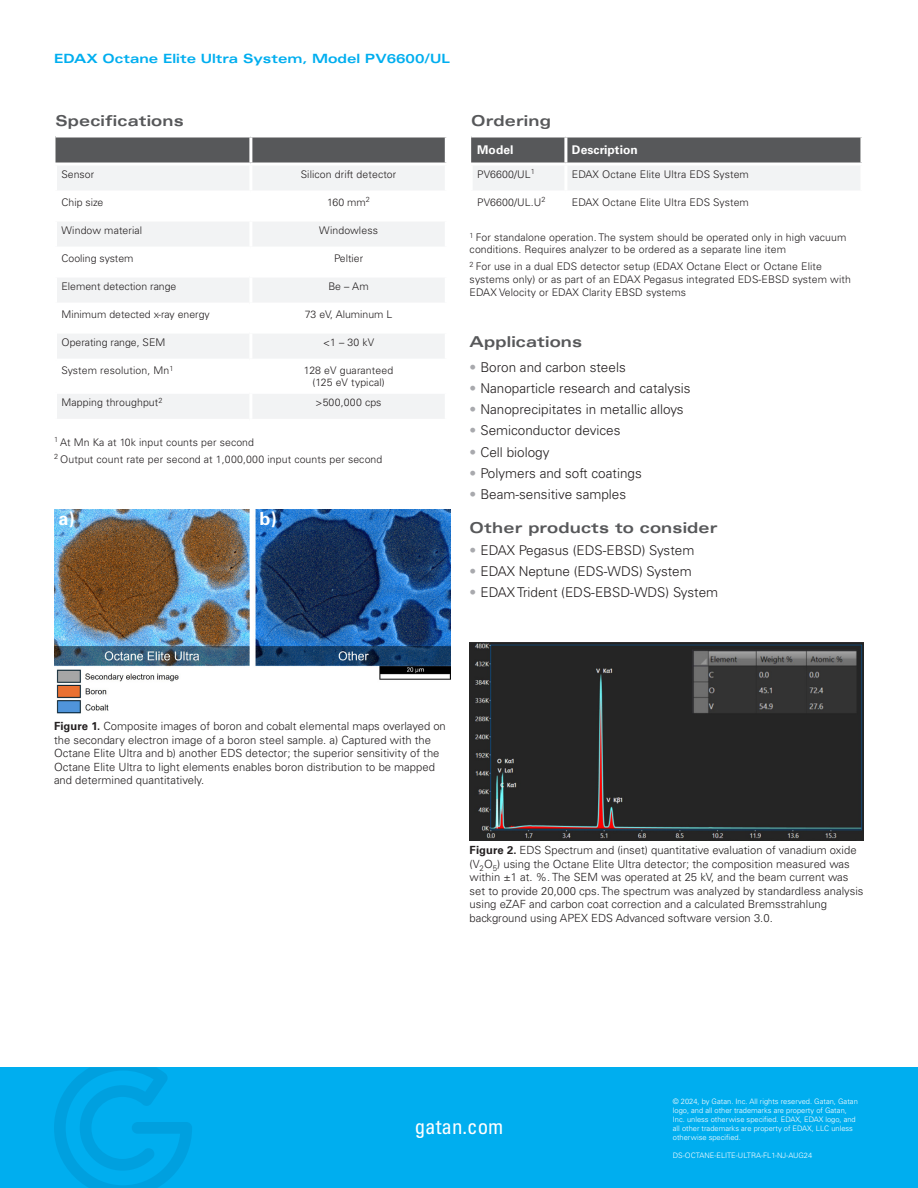
<style>
.page{position:relative;width:918px;height:1188px;background:#fff}
.page>*{position:absolute;margin:0;border:0;box-sizing:border-box;transform-origin:0 0}
.t1{font:condensed 21px "Univers LT Std";color:#fff}
.t2{font:700 18px "Univers LT Std";color:#fff}
.header2{font:700 expanded 15px "Univers LT Std";letter-spacing:.01em;color:#57585a}
.body_bullet{font:700 expanded 15px "Univers LT Std";letter-spacing:.01em;color:#57585a}
.t3{font:300 13.5px "Univers LT Std";color:#231f20}
.t4{font:700 expanded 12.75px "Univers LT Std";color:#00aeef}
.t5{font:700 12px "Univers LT Std";letter-spacing:.01em;color:#fff}
.t6{font:300 11.25px/13.5px "Univers LT Std";color:#231f20}
.ga-ds__data_body{font:300 10.5px/12.6px "Univers LT Std";letter-spacing:.01em;color:#231f20}
.t7{font:300 7.5px/9px "Univers LT Std";color:#fff}
.s1{color:#a8a9ad}
.s2{font-weight:700}
</style>
<div class="page">
<div style="left:0;top:1067px;width:918px;height:121px;background:#00aeef"></div>
<svg style="left:54px;top:1068px;width:138px;height:120px"></svg>
<div style="left:56px;top:138px;width:389px;height:25px;background:#57585a"></div>
<div style="left:57px;top:166px;width:388px;height:253px;background:#f2f3f4"></div>
<svg style="left:57px;top:194px;width:388px;height:197px"></svg>
<div style="left:251px;top:360px;width:195px;height:32px;background:#fff"></div>
<hr style="left:249px;top:137px;width:3px;height:26px;background:#fff">
<hr style="left:249px;top:166px;width:3px;height:25px;background:#fff">
<hr style="left:54px;top:191px;width:197px;height:3px;background:#fff">
<hr style="left:251px;top:191px;width:197px;height:3px;background:#fff">
<hr style="left:249px;top:194px;width:3px;height:25px;background:#fff">
<hr style="left:54px;top:219px;width:197px;height:3px;background:#fff">
<hr style="left:251px;top:219px;width:197px;height:3px;background:#fff">
<hr style="left:249px;top:222px;width:3px;height:25px;background:#fff">
<hr style="left:54px;top:247px;width:197px;height:3px;background:#fff">
<hr style="left:251px;top:247px;width:197px;height:3px;background:#fff">
<hr style="left:249px;top:250px;width:3px;height:25px;background:#fff">
<hr style="left:249px;top:275px;width:199px;height:3px;background:#fff">
<hr style="left:249px;top:278px;width:3px;height:25px;background:#fff">
<hr style="left:249px;top:303px;width:199px;height:3px;background:#fff">
<hr style="left:249px;top:306px;width:3px;height:25px;background:#fff">
<hr style="left:249px;top:331px;width:199px;height:3px;background:#fff">
<hr style="left:249px;top:334px;width:3px;height:25px;background:#fff">
<hr style="left:249px;top:359px;width:199px;height:3px;background:#fff">
<hr style="left:249px;top:362px;width:3px;height:29px;background:#fff">
<hr style="left:249px;top:391px;width:199px;height:3px;background:#fff">
<hr style="left:249px;top:394px;width:3px;height:25px;background:#fff">
<hr style="left:54px;top:275px;width:195px;height:3px;background:#fff">
<hr style="left:54px;top:303px;width:195px;height:3px;background:#fff">
<hr style="left:57px;top:331px;width:192px;height:3px;background:#fff">
<hr style="left:57px;top:359px;width:192px;height:3px;background:#fff">
<hr style="left:57px;top:391px;width:192px;height:3px;background:#fff">
<svg style="left:471px;top:138px;width:389px;height:52px"></svg>
<hr style="left:470px;top:163px;width:96px;height:3px;background:#fff">
<hr style="left:470px;top:166px;width:3px;height:25px;background:#fff">
<hr style="left:566px;top:163px;width:297px;height:3px;background:#fff">
<hr style="left:564px;top:166px;width:3px;height:25px;background:#fff">
<hr style="left:564px;top:137px;width:3px;height:26px;background:#fff">
<img style="left:54px;top:509px;width:396px;height:205px">
<img style="left:469px;top:643px;width:394px;height:198px">
<p class="t4" style="left:54px;top:51px;width:397px">EDAX Octane Elite Ultra System, Model PV6600/UL</p>
<p class="header2" style="left:56px;top:112px;width:130px">Specifications</p>
<p class="ga-ds__data_body" style="left:62px;top:168px;width:34px">Sensor</p>
<p class="ga-ds__data_body" style="left:301px;top:168px;width:97px">Silicon drift detector</p>
<p class="ga-ds__data_body" style="left:62px;top:196px;width:43px">Chip size</p>
<p class="ga-ds__data_body" style="left:327px;top:196px;width:44px">160 mm<sup>2</sup></p>
<p class="ga-ds__data_body" style="left:62px;top:224px;width:82px">Window material</p>
<p class="ga-ds__data_body" style="left:319px;top:224px;width:60px">Windowless</p>
<p class="ga-ds__data_body" style="left:62px;top:252px;width:74px">Cooling system</p>
<p class="ga-ds__data_body" style="left:334px;top:252px;width:31px">Peltier</p>
<p class="ga-ds__data_body" style="left:62px;top:280px;width:116px">Element detection range</p>
<p class="ga-ds__data_body" style="left:328px;top:280px;width:42px">Be – Am</p>
<p class="ga-ds__data_body" style="left:62px;top:308px;width:150px">Minimum detected x-ray energy</p>
<p class="ga-ds__data_body" style="left:305px;top:308px;width:89px">73 eV, Aluminum L</p>
<p class="ga-ds__data_body" style="left:62px;top:336px;width:105px">Operating range, SEM</p>
<p class="ga-ds__data_body" style="left:323px;top:336px;width:53px">&lt;1 – 30 kV</p>
<p class="ga-ds__data_body" style="left:62px;top:364px;width:114px">System resolution, Mn<sup>1</sup></p>
<p class="ga-ds__data_body" style="left:304px;top:364px;width:91px;text-align:center">128 eV guaranteed (125 eV typical)</p>
<p class="ga-ds__data_body" style="left:62px;top:396px;width:103px">Mapping throughput<sup>2</sup></p>
<p class="ga-ds__data_body" style="left:316px;top:396px;width:67px">&gt;500,000 cps</p>
<p class="ga-ds__data_body" style="left:54px;top:436px;width:202px"><sup>1</sup> At Mn Ka at 10k input counts per second</p>
<p class="ga-ds__data_body" style="left:54px;top:453px;width:330px"><sup>2</sup> Output count rate per second at 1,000,000 input counts per second</p>
<p class="t2" style="left:59px;top:508px;width:18px">a)</p>
<p class="t2" style="left:260px;top:508px;width:19px">b)</p>
<p class="header2" style="left:471px;top:112px;width:81px">Ordering</p>
<p class="t5" style="left:477px;top:142px;width:38px">Model</p>
<p class="t5" style="left:572px;top:142px;width:68px">Description</p>
<p class="ga-ds__data_body" style="left:477px;top:168px;width:59px">PV6600/UL<sup>1</sup></p>
<p class="ga-ds__data_body" style="left:572px;top:168px;width:179px">EDAX Octane Elite Ultra EDS System</p>
<p class="ga-ds__data_body" style="left:477px;top:196px;width:70px">PV6600/UL.U<sup>2</sup></p>
<p class="ga-ds__data_body" style="left:572px;top:196px;width:179px">EDAX Octane Elite Ultra EDS System</p>
<p class="ga-ds__data_body" style="left:470px;top:231px;width:378px"><sup>1</sup> For standalone operation. The system should be operated only in high vacuum conditions. Requires analyzer to be ordered as a separate line item</p>
<p class="ga-ds__data_body" style="left:470px;top:260px;width:383px"><sup>2</sup> For use in a dual EDS detector setup (EDAX Octane Elect or Octane Elite systems only) or as part of an EDAX Pegasus integrated EDS-EBSD system with<br>EDAX Velocity or EDAX Clarity EBSD systems</p>
<p class="body_bullet" style="left:470px;top:333px;width:114px">Applications</p>
<p class="t3" style="left:470px;top:359px;width:158px"><span class="s1">•</span> Boron and carbon steels</p>
<p class="t3" style="left:470px;top:380px;width:222px"><span class="s1">•</span> Nanoparticle research and catalysis</p>
<p class="t3" style="left:470px;top:401px;width:216px"><span class="s1">•</span> Nanoprecipitates in metallic alloys</p>
<p class="t3" style="left:470px;top:423px;width:152px"><span class="s1">•</span> Semiconductor devices</p>
<p class="t3" style="left:470px;top:444px;width:81px"><span class="s1">•</span> Cell biology</p>
<p class="t3" style="left:470px;top:465px;width:174px"><span class="s1">•</span> Polymers and soft coatings</p>
<p class="t3" style="left:470px;top:486px;width:158px"><span class="s1">•</span> Beam-sensitive samples</p>
<p class="header2" style="left:470px;top:520px;width:249px">Other products to consider</p>
<p class="t3" style="left:470px;top:542px;width:226px"><span class="s1">•</span> EDAX Pegasus (EDS-EBSD) System</p>
<p class="t3" style="left:470px;top:563px;width:224px"><span class="s1">•</span> EDAX Neptune (EDS-WDS) System</p>
<p class="t3" style="left:470px;top:584px;width:250px"><span class="s1">•</span> EDAX Trident (EDS-EBSD-WDS) System</p>
<p class="t6" style="left:54px;top:719px;width:393px"><span class="s2">Figure 1.</span> Composite images of boron and cobalt elemental maps overlayed on the secondary electron image of a boron steel sample. a) Captured with the Octane Elite Ultra and b) another EDS detector; the superior sensitivity of the Octane Elite Ultra to light elements enables boron distribution to be mapped and determined quantitatively.</p>
<p class="t6" style="left:470px;top:843px;width:395px"><span class="s2">Figure 2.</span> EDS Spectrum and (inset) quantitative evaluation of vanadium oxide (V<sub>2</sub>O<sub>5</sub>) using the Octane Elite Ultra detector; the composition measured was within ±1 at. %. The SEM was operated at 25 kV, and the beam current was set to provide 20,000 cps. The spectrum was analyzed by standardless analysis using eZAF and carbon coat correction and a calculated Bremsstrahlung background using APEX EDS Advanced software version 3.0.</p>
<h1 class="t1" style="left:415px;top:1113px;width:90px">gatan.com</h1>
<p class="t7" style="left:673px;top:1097px;width:187px">© 2024, by Gatan. Inc. All rights reserved. Gatan, Gatan logo, and all other trademarks are property of Gatan, Inc. unless otherwise specified. EDAX, EDAX logo, and all other trademarks are property of EDAX, LLC unless otherwise specified.</p>
<p class="t7" style="left:673px;top:1151px;width:141px">DS-OCTANE-ELITE-ULTRA-FL1-NJ-AUG24</p>
</div>
